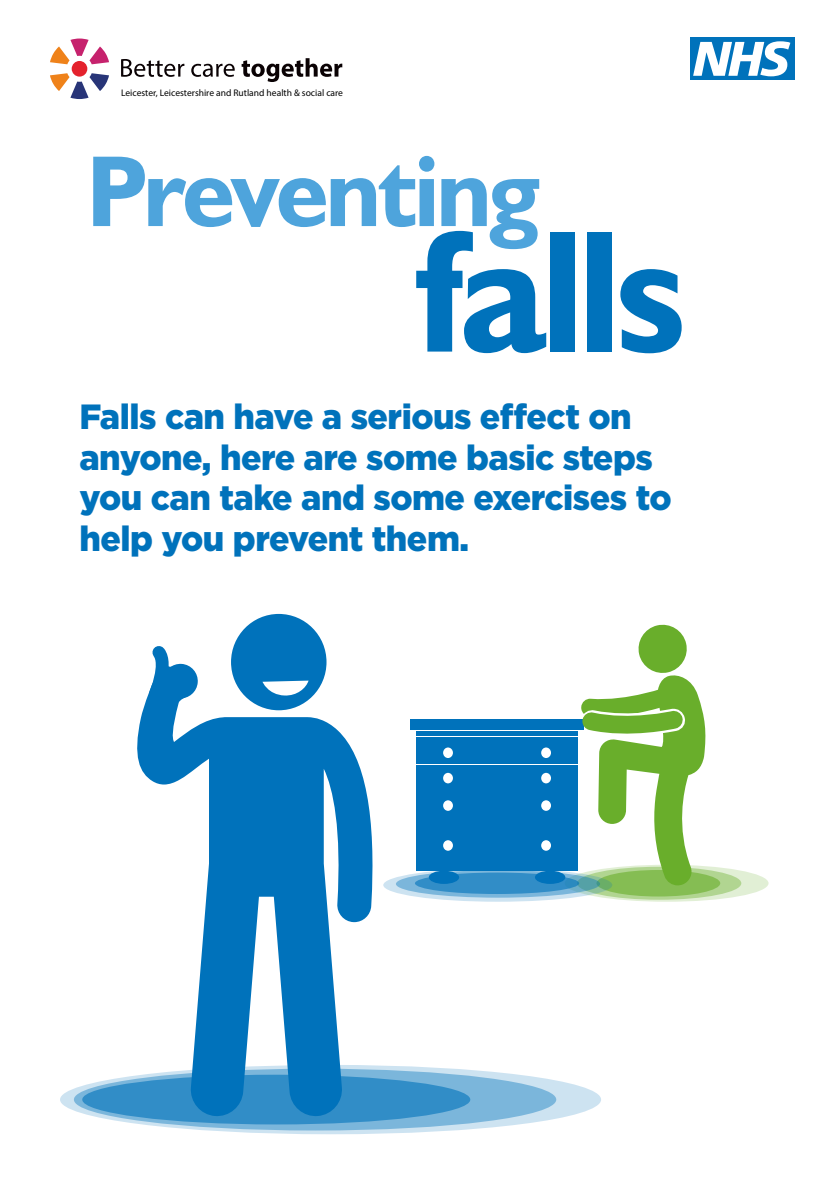
<style>
.page{position:relative;width:840px;height:1191px;background:#fff}
.page>*{position:absolute;margin:0;border:0;box-sizing:border-box;transform-origin:0 0}
.t1{font:700 174.6px "Humanist 521 BT";letter-spacing:-.03em;color:#0072bb}
.t2{font:700 101.6px "Humanist 521 BT";letter-spacing:-.03em;color:#4ea4dc}
.t3{font:900 35px/40.4px "Gotham";letter-spacing:-.015em;color:#0072bb}
.t4{font:9.6px "Myriad Pro";color:#000}
</style>
<div class="page">
<svg style="left:60px;top:1065px;width:540px;height:69px;background:#c9e1f0"></svg>
<svg style="left:74px;top:1068px;width:482px;height:62px;background:#7ab5da"></svg>
<div style="left:82px;top:1074px;width:388px;height:50px;background:#318dc7;border-radius:50%"></div>
<svg style="left:132px;top:655px;width:244px;height:462px;fill:#0072bb"></svg>
<svg style="left:231px;top:614px;width:95px;height:96px"></svg>
<svg style="left:141px;top:646px;width:57px;height:60px"></svg>
<svg style="left:564px;top:864px;width:204px;height:37px"></svg>
<svg style="left:576px;top:866px;width:164px;height:33px"></svg>
<div style="left:596px;top:870px;width:123px;height:26px;background:#85bd53;border-radius:50%"></div>
<svg style="left:383px;top:868px;width:229px;height:33px"></svg>
<svg style="left:395px;top:870px;width:204px;height:27px"></svg>
<div style="left:414px;top:872px;width:165px;height:22px;background:#318dc7;border-radius:50%"></div>
<div style="left:410px;top:719px;width:173px;height:11px;background:#0072bb"></div>
<div style="left:416px;top:731px;width:161px;height:5px;background:#0072bb"></div>
<div style="left:416px;top:737px;width:161px;height:26px;background:#0072bb"></div>
<div style="left:416px;top:765px;width:161px;height:26px;background:#0072bb"></div>
<div style="left:416px;top:792px;width:161px;height:26px;background:#0072bb"></div>
<div style="left:416px;top:820px;width:161px;height:51px;background:#0072bb"></div>
<div style="left:534px;top:870px;width:31px;height:14px;background:#0072bb;border-radius:50%"></div>
<div style="left:428px;top:870px;width:31px;height:14px;background:#0072bb;border-radius:50%"></div>
<div style="left:541px;top:747px;width:9px;height:11px;background:#fff;border-radius:50%"></div>
<div style="left:443px;top:747px;width:9px;height:11px;background:#fff;border-radius:50%"></div>
<div style="left:541px;top:773px;width:9px;height:10px;background:#fff;border-radius:50%"></div>
<div style="left:443px;top:773px;width:9px;height:10px;background:#fff;border-radius:50%"></div>
<div style="left:541px;top:800px;width:9px;height:11px;background:#fff;border-radius:50%"></div>
<div style="left:443px;top:800px;width:9px;height:11px;background:#fff;border-radius:50%"></div>
<div style="left:541px;top:840px;width:9px;height:10px;background:#fff;border-radius:50%"></div>
<div style="left:443px;top:840px;width:9px;height:10px;background:#fff;border-radius:50%"></div>
<svg style="left:578px;top:624px;width:128px;height:261px"></svg>
<svg style="left:690px;top:37px;width:105px;height:43px"></svg>
<div style="left:689px;top:38px;width:104px;height:42px;background:#0072bb"></div>
<svg style="left:693px;top:41px;width:96px;height:35px"></svg>
<div style="left:72px;top:61px;width:15px;height:16px;background:#e4222d;border-radius:50%"></div>
<svg style="left:50px;top:73px;width:59px;height:26px"></svg>
<svg style="left:50px;top:39px;width:59px;height:25px"></svg>
<svg style="left:121px;top:59px;width:63px;height:18px"></svg>
<svg style="left:191px;top:64px;width:43px;height:13px"></svg>
<svg style="left:241px;top:58px;width:101px;height:24px"></svg>
<p class="t4" style="left:121px;top:87px;width:223px">Leicester, Leicestershire and Rutland health &amp; social care</p>
<h2 class="t2" style="left:87px;top:128px;width:455px">Preventing</h2>
<h1 class="t1" style="left:416px;top:183px;width:271px">falls</h1>
<p class="t3" style="left:79px;top:396px;width:593px">Falls can have a serious effect on anyone, here are some basic steps you can take and some exercises to help you prevent them.</p>
</div>
